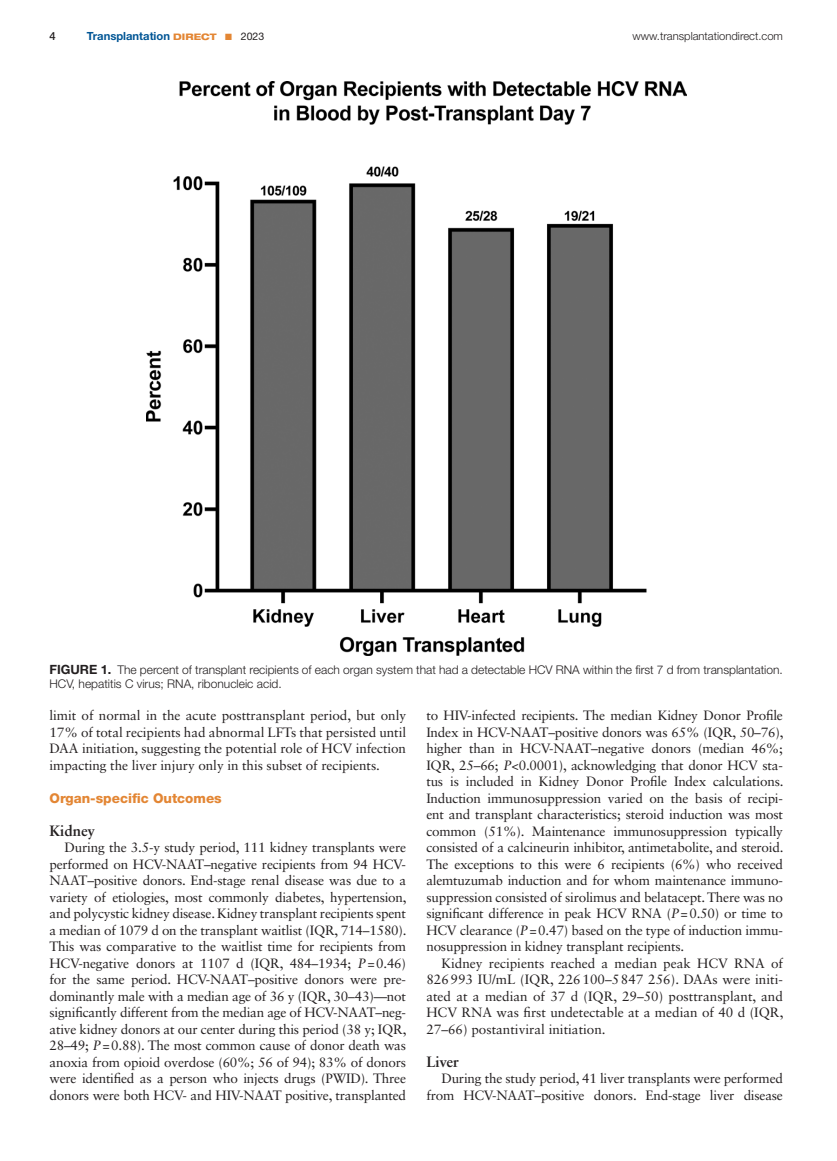
<style>
.page{position:relative;width:837px;height:1161px;background:#fff}
.page>*{position:absolute;margin:0;border:0;box-sizing:border-box;transform-origin:0 0}
.t1{font:700 15px "Sabon LT Std";color:#231f20}
.t2{font:13.5px/16.5px "Sabon LT Std";letter-spacing:-.015em;color:#231f20;text-align:justify}
.t3{font:800 13.5px "Helvetica Neue LT Std";color:#e38634}
.t4{font:300 12px/13.5px "Helvetica Neue LT Std";color:#231f20}
.t5{font:300 11.25px "Helvetica Neue LT Std";color:#231f20}
.t6{font:700 11.25px "Helvetica Neue LT Std";color:#005595}
.t7{font:500 11.25px "Helvetica Neue LT Std";color:#231f20}
.s1{font-weight:800;font-stretch:expanded;font-size:9px;color:#e38634}
.s2{color:#e38634}
.s3{font-weight:400;font-size:10.5px;color:#231f20}
.s4{font-weight:700;font-size:12.75px}
.s5{font-style:italic}
</style>
<div class="page">
<img style="left:146px;top:81px;width:540px;height:575px">
<p class="t7" style="left:50px;top:29px;width:8px">4</p>
<p class="t6" style="left:87px;top:29px;width:179px">Transplantation <span class="s1">DIRECT</span> <span class="s2">■</span> <span class="s3">2023</span></p>
<p class="t5" style="left:633px;top:29px;width:152px">www.transplantationdirect.com</p>
<p class="t4" style="left:49px;top:663px;width:735px"><span class="s4">FIGURE 1.</span> The percent of transplant recipients of each organ system that had a detectable HCV RNA within the first 7 d from transplantation.<br>HCV, hepatitis C virus; RNA, ribonucleic acid.</p>
<p class="t2" style="left:50px;top:707px;width:358px">limit of normal in the acute posttransplant period, but only 17% of total recipients had abnormal LFTs that persisted until DAA initiation, suggesting the potential role of HCV infection impacting the liver injury only in this subset of recipients.</p>
<p class="t3" style="left:50px;top:790px;width:174px">Organ-specific Outcomes</p>
<p class="t1" style="left:50px;top:821px;width:47px">Kidney</p>
<p class="t2" style="left:50px;top:839px;width:359px;text-indent:15px">During the 3.5-y study period, 111 kidney transplants were performed on HCV-NAAT–negative recipients from 94 HCV-NAAT–positive donors. End-stage renal disease was due to a variety of etiologies, most commonly diabetes, hypertension, and polycystic kidney disease. Kidney transplant recipients spent a median of 1079 d on the transplant waitlist (IQR, 714–1580).<br>This was comparative to the waitlist time for recipients from HCV-negative donors at 1107 d (IQR, 484–1934; <span class="s5">P</span>=0.46) for the same period. HCV-NAAT–positive donors were pre&shy;dominantly male with a median age of 36 y (IQR, 30–43)—not significantly different from the median age of HCV-NAAT–neg&shy;ative kidney donors at our center during this period (38 y; IQR, 28–49; <span class="s5">P</span>=0.88). The most common cause of donor death was anoxia from opioid overdose (60%; 56 of 94); 83% of donors were identified as a person who injects drugs (PWID). Three donors were both HCV- and HIV-NAAT positive, transplanted</p>
<p class="t2" style="left:426px;top:707px;width:359px">to HIV-infected recipients. The median Kidney Donor Profile Index in HCV-NAAT–positive donors was 65% (IQR, 50–76), higher than in HCV-NAAT–negative donors (median 46%; IQR, 25–66; <span class="s5">P</span>&lt;0.0001), acknowledging that donor HCV sta&shy;tus is included in Kidney Donor Profile Index calculations.<br>Induction immunosuppression varied on the basis of recipi&shy;ent and transplant characteristics; steroid induction was most common (51%). Maintenance immunosuppression typically consisted of a calcineurin inhibitor, antimetabolite, and steroid.<br>The exceptions to this were 6 recipients (6%) who received alemtuzumab induction and for whom maintenance immuno&shy;suppression consisted of sirolimus and belatacept. There was no significant difference in peak HCV RNA (<span class="s5">P</span>=0.50) or time to HCV clearance (<span class="s5">P</span>=0.47) based on the type of induction immu&shy;nosuppression in kidney transplant recipients.</p>
<p class="t2" style="left:426px;top:955px;width:359px;text-indent:15px">Kidney recipients reached a median peak HCV RNA of 826993 IU/mL (IQR, 226100–5847 256). DAAs were initi&shy;ated at a median of 37 d (IQR, 29–50) posttransplant, and HCV RNA was first undetectable at a median of 40 d (IQR, 27–66) postantiviral initiation.</p>
<p class="t1" style="left:426px;top:1052px;width:34px">Liver</p>
<p class="t2" style="left:426px;top:1070px;width:358px;text-align:right">During the study period, 41 liver transplants were performed from HCV-NAAT–positive donors. End-stage liver disease</p>
</div>
